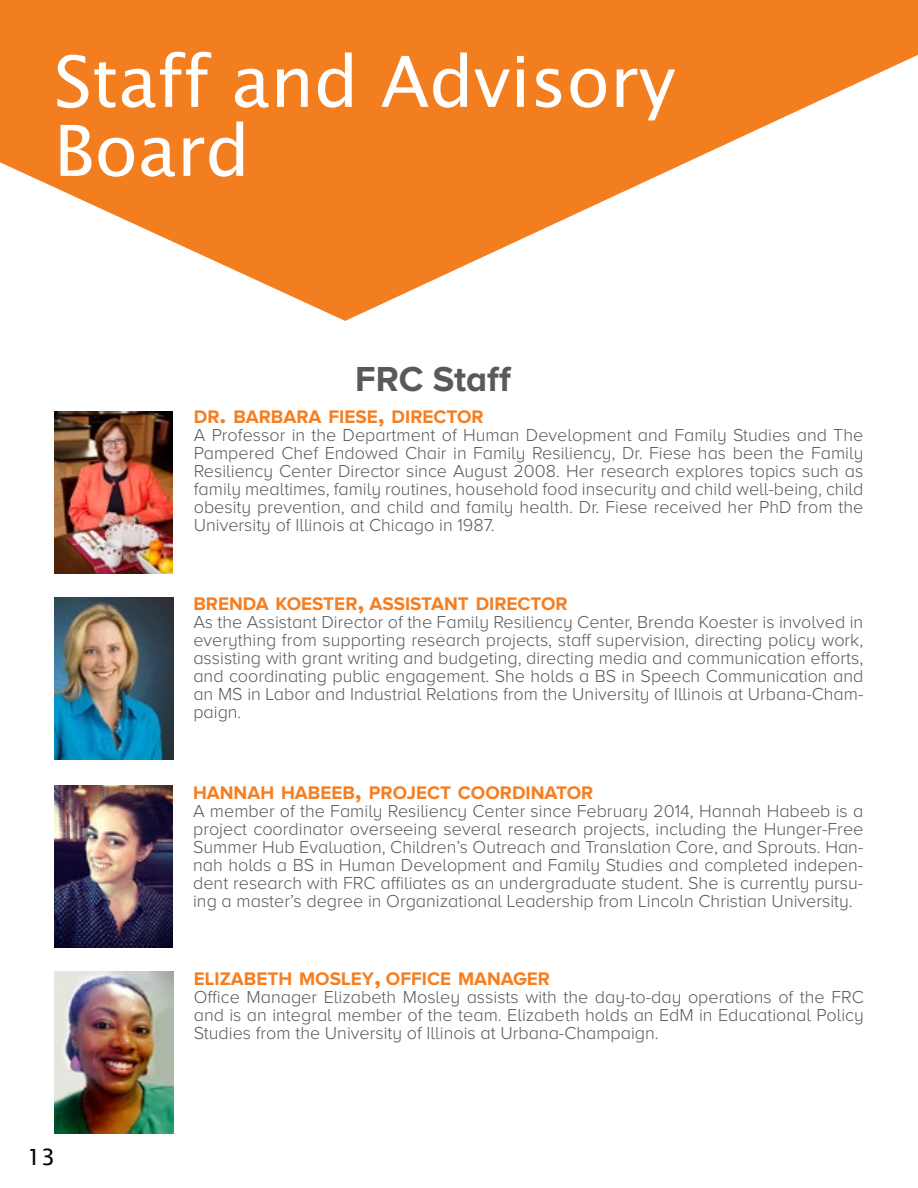
<style>
.page{position:relative;width:918px;height:1188px;background:#fff}
.page>*{position:absolute;margin:0;border:0;box-sizing:border-box;transform-origin:0 0}
.t1{font:70.5px/69px "Lucida Sans";color:#fff}
.t2{font:700 36px "Proxima Nova A";color:#58595b}
.t3{font:22.5px "Lucida Sans";color:#000}
.t4{font:700 18.9px "Proxima Nova A";color:#f57e21}
.t5{font:300 18px/18px "Proxima Nova A";color:#58595b;text-align:justify}
.s1{font-size:27px}
</style>
<div class="page">
<img style="left:54px;top:411px;width:119px;height:162px">
<img style="left:54px;top:597px;width:119px;height:163px">
<img style="left:55px;top:972px;width:118px;height:162px">
<svg style="left:0;top:0;width:918px;height:321px;fill:#f37e20"></svg>
<img style="left:54px;top:785px;width:119px;height:163px">
<h1 class="t1" style="left:54px;top:47px;width:623px">Staff and Advisory<br>Board</h1>
<h2 class="t2" style="left:355px;top:358px;width:157px">FRC Staff</h2>
<p class="t4" style="left:194px;top:406px;width:291px">DR<span class="s1">.</span> BARBARA FIESE<span class="s1">,</span> DIRECTOR</p>
<p class="t5" style="left:194px;top:425px;width:671px">A Professor in the Department of Human Development and Family Studies and The Pampered Chef Endowed Chair in Family Resiliency, Dr. Fiese has been the Family Resiliency Center Director since August 2008. Her research explores topics such as family mealtimes, family routines, household food insecurity and child well-being, child obesity prevention, and child and family health. Dr. Fiese received her PhD from the University of Illinois at Chicago in 1987.</p>
<p class="t4" style="left:193px;top:593px;width:376px">BRENDA KOESTER<span class="s1">,</span> ASSISTANT DIRECTOR</p>
<p class="t5" style="left:193px;top:613px;width:672px">As the Assistant Director of the Family Resiliency Center, Brenda Koester is involved in everything from supporting research projects, staff supervision, directing policy work, assisting with grant writing and budgeting, directing media and communication efforts, and coordinating public engagement. She holds a BS in Speech Communication and an MS in Labor and Industrial Relations from the University of Illinois at Urbana-Cham&shy;paign.</p>
<p class="t4" style="left:193px;top:782px;width:402px">HANNAH HABEEB<span class="s1">,</span> PROJECT COORDINATOR</p>
<p class="t5" style="left:193px;top:802px;width:672px">A member of the Family Resiliency Center since February 2014, Hannah Habeeb is a project coordinator overseeing several research projects, including the Hunger-Free Summer Hub Evaluation, Children’s Outreach and Translation Core, and Sprouts. Han&shy;nah holds a BS in Human Development and Family Studies and completed indepen&shy;dent research with FRC affiliates as an undergraduate student. She is currently pursu&shy;ing a master’s degree in Organizational Leadership from Lincoln Christian University.</p>
<p class="t3" style="left:27px;top:1144px;width:30px">13</p>
<p class="t4" style="left:194px;top:968px;width:358px">ELIZABETH MOSLEY<span class="s1">,</span> OFFICE MANAGER</p>
<p class="t5" style="left:194px;top:987px;width:672px">Office Manager Elizabeth Mosley assists with the day-to-day operations of the FRC and is an integral member of the team. Elizabeth holds an EdM in Educational Policy Studies from the University of Illinois at Urbana-Champaign.</p>
</div>
